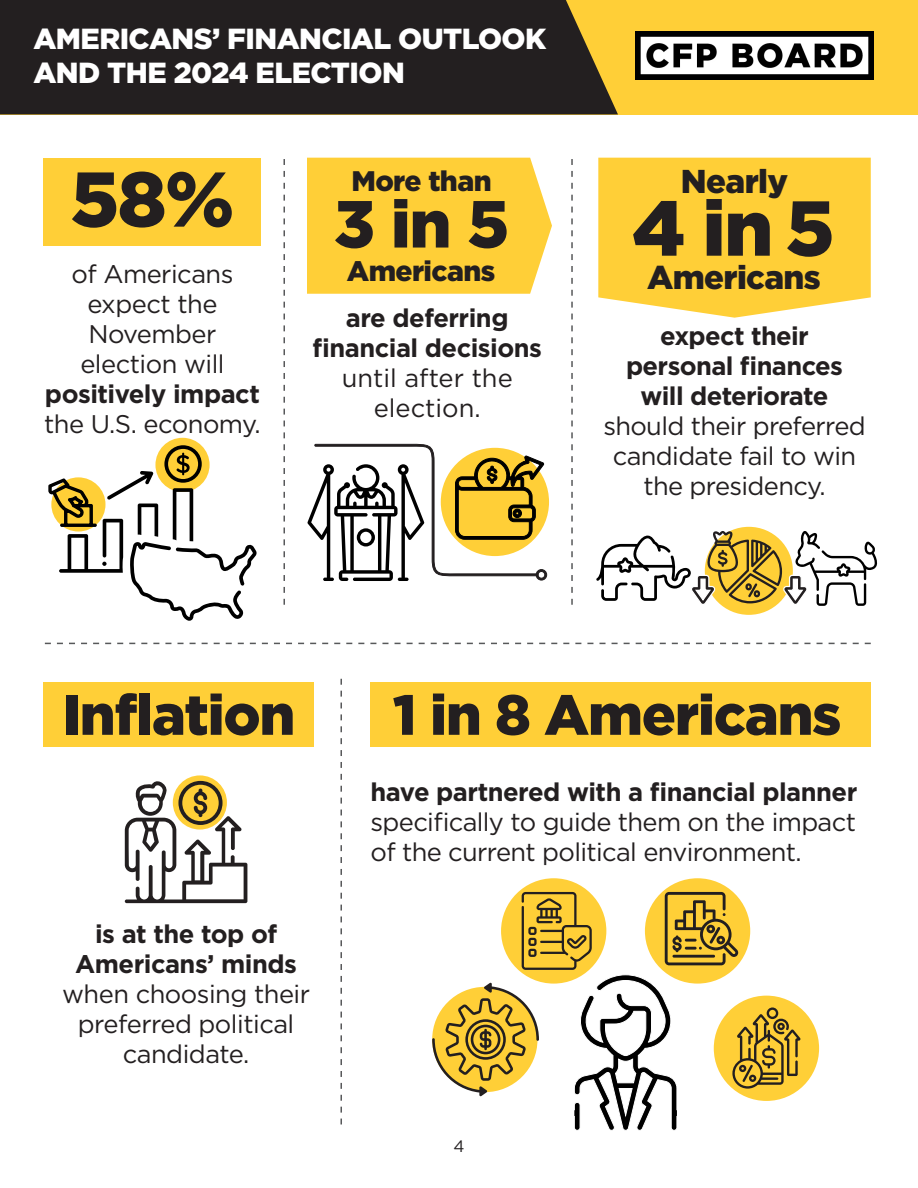
<style>
.page{position:relative;width:918px;height:1188px;background:#fff}
.page>*{position:absolute;margin:0;border:0;box-sizing:border-box;transform-origin:0 0}
.t1{font:900 77.7px "Gotham";color:#231f20}
.t2{font:900 77.4px "Gotham";color:#231f20}
.t3{font:900 66.45px "Gotham";color:#231f20}
.t4{font:900 56.55px "Gotham";letter-spacing:-.02em;color:#231f20}
.t5{font:900 33px "Gotham";letter-spacing:-.02em;color:#231f20}
.t6{font:900 29.1px/34.8px "Gotham";letter-spacing:-.02em;color:#fff}
.t7{font:900 28.2px "Gotham";letter-spacing:-.02em;color:#231f20}
.BODY_COPY{font:25.5px/30px "Gotham";letter-spacing:-.025em;color:#231f20;text-align:center}
.BODY_COPY-2{font:700 25.5px/30px "Gotham";letter-spacing:-.02em;color:#231f20;text-align:center}
.t8{font:16.5px "Gotham";color:#231f20}
.s1{font-weight:700}
.s2{font-weight:400}
</style>
<div class="page">
<div style="left:501px;top:878px;width:105px;height:106px;background:#ffcf37;border-radius:50%"></div>
<div style="left:645px;top:878px;width:105px;height:106px;background:#ffcf37;border-radius:50%"></div>
<div style="left:705px;top:527px;width:88px;height:88px;background:#ffcf37;border-radius:50%"></div>
<div style="left:155px;top:438px;width:55px;height:54px;background:#ffcf37;border-radius:50%"></div>
<svg style="left:173px;top:775px;width:54px;height:55px"></svg>
<div style="left:714px;top:996px;width:105px;height:105px;background:#ffcf37;border-radius:50%"></div>
<div style="left:44px;top:158px;width:217px;height:88px;background:#ffcf37"></div>
<div style="left:44px;top:682px;width:270px;height:64px;background:#ffcf37"></div>
<div style="left:371px;top:682px;width:500px;height:64px;background:#ffcf37"></div>
<div style="left:307px;top:158px;width:245px;height:136px;background:#ffcf37"></div>
<svg style="left:598px;top:158px;width:273px;height:160px;background:#ffd244"></svg>
<div style="left:0;top:0;width:918px;height:114px;background:#ffcf37"></div>
<div style="left:0;top:0;width:618px;height:114px;background:#231f20"></div>
<img style="left:636px;top:31px;width:238px;height:48px">
<svg style="left:48px;top:445px;width:209px;height:176px"></svg>
<svg style="left:283px;top:159px;width:2px;height:446px"></svg>
<svg style="left:340px;top:679px;width:2px;height:446px"></svg>
<svg style="left:45px;top:643px;width:826px;height:1px"></svg>
<svg style="left:571px;top:159px;width:2px;height:446px"></svg>
<svg style="left:307px;top:444px;width:240px;height:137px"></svg>
<svg style="left:125px;top:780px;width:122px;height:123px"></svg>
<svg style="left:596px;top:531px;width:282px;height:75px"></svg>
<svg style="left:432px;top:892px;width:369px;height:239px"></svg>
<h1 class="t6" style="left:33px;top:20px;width:514px">AMERICANS’ FINANCIAL OUTLOOK<br>AND THE 2024 ELECTION</h1>
<h1 class="t2" style="left:70px;top:155px;width:166px">58%</h1>
<p class="BODY_COPY" style="left:44px;top:259px;width:218px">of Americans expect the<br>November election will <span class="s1">positively impact </span>the U.S. economy.</p>
<h1 class="t7" style="left:351px;top:165px;width:142px">More than</h1>
<h1 class="t3" style="left:334px;top:186px;width:177px">3 in 5</h1>
<h1 class="t7" style="left:347px;top:255px;width:150px">Americans</h1>
<p class="BODY_COPY-2" style="left:312px;top:303px;width:231px">are deferring financial decisions <span class="s2">until after the election.</span></p>
<h1 class="t5" style="left:681px;top:162px;width:109px">Nearly</h1>
<h1 class="t1" style="left:632px;top:183px;width:204px">4 in 5</h1>
<h1 class="t5" style="left:647px;top:258px;width:175px">Americans</h1>
<p class="BODY_COPY" style="left:603px;top:320px;width:264px"><span class="s1">expect their personal finances will deteriorate </span>should their preferred candidate fail to win the presidency.</p>
<h1 class="t4" style="left:62px;top:682px;width:234px">Inflation</h1>
<p class="BODY_COPY" style="left:62px;top:918px;width:249px"><span class="s1">is at the top of<br>Americans’ minds </span>when choosing their preferred political candidate.</p>
<h1 class="t4" style="left:393px;top:682px;width:450px">1 in 8 Americans</h1>
<p class="BODY_COPY" style="left:371px;top:777px;width:488px;text-align:justify"><span class="s1">have partnered with a financial planner </span>specifically to guide them on the impact of the current political environment.</p>
<p class="t8" style="left:453px;top:1135px;width:13px">4</p>
</div>
